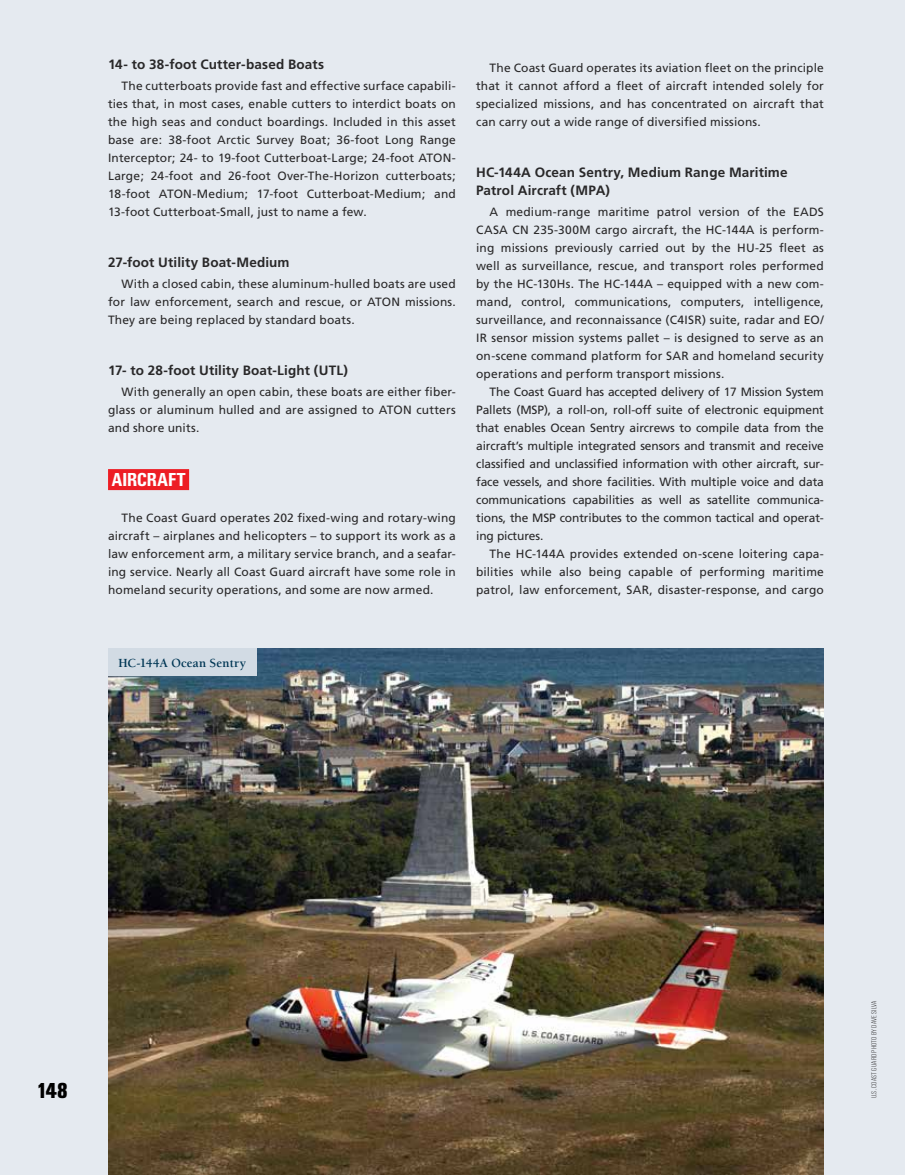
<style>
.page{position:relative;width:905px;height:1175px;background:#fff}
.page>*{position:absolute;margin:0;border:0;box-sizing:border-box;transform-origin:0 0}
.t1{font:800 22.5px "Unitus Condensed LH";color:#000}
.t2{font:700 19.5px "Unitus Condensed";letter-spacing:.01em;color:#fff}
.t3{font:700 13.5px/18px "Frutiger";letter-spacing:.01em;color:#292829}
.t4{font:700 12.75px "Berkeley";letter-spacing:.01em;color:#003654}
.t5{font:12px/18px "Frutiger";letter-spacing:.01em;color:#292829;text-align:justify}
.t6{font:300 7.5px "Unitus Condensed LH";letter-spacing:.025em;color:#414042}
</style>
<div class="page">
<div style="left:0;top:0;width:904px;height:1174px;background:#e5eaf0"></div>
<div style="left:108px;top:469px;width:81px;height:21px;background:#ed1d24"></div>
<img style="left:108px;top:648px;width:716px;height:526px">
<div style="left:108px;top:648px;width:148px;height:27px;background:#d2dbe4"></div>
<p class="t3" style="left:108px;top:55px;width:217px">14- to 38-foot Cutter-based Boats</p>
<p class="t5" style="left:108px;top:77px;width:349px;text-indent:14px">The cutterboats provide fast and effective surface capabili&shy;ties that, in most cases, enable cutters to interdict boats on the high seas and conduct boardings. Included in this asset base are: 38-foot Arctic Survey Boat; 36-foot Long Range Interceptor; 24- to 19-foot Cutterboat-Large; 24-foot ATON-Large; 24-foot and 26-foot Over-The-Horizon cutterboats; 18-foot ATON-Medium; 17-foot Cutterboat-Medium; and 13-foot Cutterboat-Small, just to name a few.</p>
<p class="t3" style="left:108px;top:253px;width:183px">27-foot Utility Boat-Medium</p>
<p class="t5" style="left:108px;top:275px;width:349px;text-indent:14px">With a closed cabin, these aluminum-hulled boats are used for law enforcement, search and rescue, or ATON missions.<br>They are being replaced by standard boats.</p>
<p class="t3" style="left:108px;top:361px;width:241px">17- to 28-foot Utility Boat-Light (UTL)</p>
<p class="t5" style="left:108px;top:383px;width:349px;text-indent:14px">With generally an open cabin, these boats are either fiber&shy;glass or aluminum hulled and are assigned to ATON cutters and shore units.</p>
<h2 class="t2" style="left:112px;top:468px;width:75px">AIRCRAFT</h2>
<p class="t5" style="left:108px;top:509px;width:349px;text-indent:14px">The Coast Guard operates 202 fixed-wing and rotary-wing aircraft – airplanes and helicopters – to support its work as a law enforcement arm, a military service branch, and a seafar&shy;ing service. Nearly all Coast Guard aircraft have some role in homeland security operations, and some are now armed.</p>
<p class="t5" style="left:476px;top:59px;width:349px;text-indent:14px">The Coast Guard operates its aviation fleet on the principle that it cannot afford a fleet of aircraft intended solely for specialized missions, and has concentrated on aircraft that can carry out a wide range of diversified missions.</p>
<p class="t3" style="left:476px;top:163px;width:313px">HC-144A Ocean Sentry, Medium Range Maritime<br>Patrol Aircraft (MPA)</p>
<p class="t5" style="left:476px;top:203px;width:349px;text-indent:14px">A medium-range maritime patrol version of the EADS CASA CN 235-300M cargo aircraft, the HC-144A is perform&shy;ing missions previously carried out by the HU-25 fleet as well as surveillance, rescue, and transport roles performed by the HC-130Hs. The HC-144A – equipped with a new com&shy;mand, control, communications, computers, intelligence, surveillance, and reconnaissance (C4ISR) suite, radar and EO/ IR sensor mission systems pallet – is designed to serve as an on-scene command platform for SAR and homeland security operations and perform transport missions.</p>
<p class="t5" style="left:476px;top:383px;width:349px;text-indent:14px">The Coast Guard has accepted delivery of 17 Mission System Pallets (MSP), a roll-on, roll-off suite of electronic equipment that enables Ocean Sentry aircrews to compile data from the aircraft’s multiple integrated sensors and transmit and receive classified and unclassified information with other aircraft, sur&shy;face vessels, and shore facilities. With multiple voice and data communications capabilities as well as satellite communica&shy;tions, the MSP contributes to the common tactical and operat&shy;ing pictures.</p>
<p class="t5" style="left:476px;top:545px;width:349px;text-indent:14px">The HC-144A provides extended on-scene loitering capa&shy;bilities while also being capable of performing maritime patrol, law enforcement, SAR, disaster-response, and cargo</p>
<p class="t4" style="left:119px;top:655px;width:129px">HC-144A Ocean Sentry</p>
<h1 class="t1" style="left:36px;top:1078px;width:33px">148</h1>
<p class="t6" style="left:870px;top:1098px;width:99px;rotate:-90deg">U.S. COAST GUARD PHOTO BY DAVE SILVA</p>
</div>
